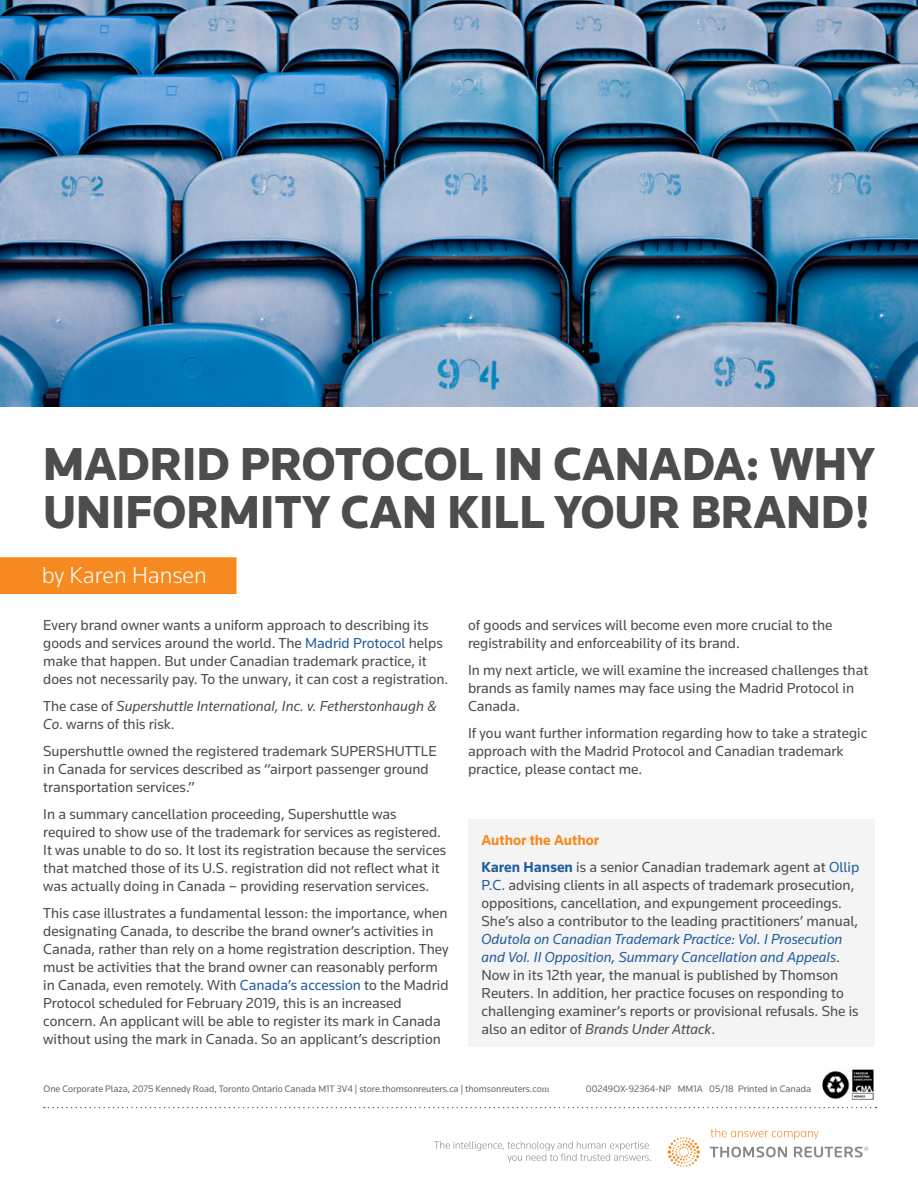
<style>
.page{position:relative;width:918px;height:1188px;background:#fff}
.page>*{position:absolute;margin:0;border:0;box-sizing:border-box;transform-origin:0 0}
.COVER__Heading____20{font:900 48px/48px "Knowledge";color:#4d4d4f}
.BODY__Body_Copy___20{font:300 24px "Knowledge";color:#fff}
.BODY__Body_Copy___20-2{font:15px/18px "Knowledge";color:#4d4d4f}
.BODY__Body_Copy___20-3{font:italic 15px/18px "Knowledge";color:#4d4d4f}
.BODY__Body_Copy___20-4{font:700 15px "Knowledge";color:#f6891f}
.t1{font:9.75px "Knowledge";color:#656669}
.s1{color:#215e9e}
.s2{font-style:normal}
.s3{font-weight:700;color:#215e9e}
.s4{font-style:italic;color:#215e9e}
.s5{font-style:italic}
.s6{font-family:"Times"}
</style>
<div class="page">
<div style="left:0;top:557px;width:237px;height:37px;background:#f6891f"></div>
<img style="left:0;top:0;width:918px;height:406px">
<svg style="left:44px;top:1107px;width:832px;height:1px"></svg>
<img style="left:822px;top:1070px;width:52px;height:30px">
<svg style="left:434px;top:1129px;width:435px;height:38px"></svg>
<div style="left:468px;top:819px;width:407px;height:228px;background:#f4f4f5"></div>
<h1 class="COVER__Heading____20" style="left:43px;top:439px;width:833px">MADRID PROTOCOL IN CANADA: WHY<br>UNIFORMITY CAN KILL YOUR BRAND!</h1>
<p class="BODY__Body_Copy___20" style="left:42px;top:560px;width:167px">by Karen Hansen</p>
<p class="BODY__Body_Copy___20-2" style="left:43px;top:616px;width:407px">Every brand owner wants a uniform approach to describing its goods and services around the world. The <span class="s1">Madrid Protocol</span> helps make that happen. But under Canadian trademark practice, it does not necessarily pay. To the unwary, it can cost a registration.</p>
<p class="BODY__Body_Copy___20-3" style="left:43px;top:697px;width:395px"><span class="s2">The case of</span> Supershuttle International, Inc. v. Fetherstonhaugh &amp;<br>Co<span class="s2">. warns of this risk.</span></p>
<p class="BODY__Body_Copy___20-2" style="left:43px;top:742px;width:395px">Supershuttle owned the registered trademark SUPERSHUTTLE in Canada for services described as “airport passenger ground transportation services.”</p>
<p class="BODY__Body_Copy___20-2" style="left:43px;top:805px;width:404px">In a summary cancellation proceeding, Supershuttle was required to show use of the trademark for services as registered.<br>It was unable to do so. It lost its registration because the services that matched those of its U.S. registration did not reflect what it was actually doing in Canada – providing reservation services.</p>
<p class="BODY__Body_Copy___20-2" style="left:43px;top:904px;width:407px">This case illustrates a fundamental lesson: the importance, when designating Canada, to describe the brand owner’s activities in Canada, rather than rely on a home registration description. They must be activities that the brand owner can reasonably perform in Canada, even remotely. With <span class="s1">Canada’s accession</span> to the Madrid Protocol scheduled for February 2019, this is an increased concern. An applicant will be able to register its mark in Canada without using the mark in Canada. So an applicant’s description</p>
<p class="BODY__Body_Copy___20-2" style="left:468px;top:616px;width:366px">of goods and services will become even more crucial to the registrability and enforceability of its brand.</p>
<p class="BODY__Body_Copy___20-2" style="left:468px;top:661px;width:402px">In my next article, we will examine the increased challenges that brands as family names may face using the Madrid Protocol in<br>Canada.</p>
<p class="BODY__Body_Copy___20-2" style="left:468px;top:724px;width:401px">If you want further information regarding how to take a strategic approach with the Madrid Protocol and Canadian trademark practice, please contact me.</p>
<p class="BODY__Body_Copy___20-4" style="left:482px;top:830px;width:119px">Author the Author</p>
<p class="BODY__Body_Copy___20-2" style="left:482px;top:857px;width:379px"><span class="s3">Karen Hansen</span> is a senior Canadian trademark agent at <span class="s1">Ollip P.C.</span> advising clients in all aspects of trademark prosecution, oppositions, cancellation, and expungement proceedings.<br>She’s also a contributor to the leading practitioners’ manual, <span class="s4">Odutola on Canadian Trademark Practice: Vol. I Prosecution and Vol. II Opposition, Summary Cancellation and Appeals</span>.<br>Now in its 12th year, the manual is published by Thomson Reuters. In addition, her practice focuses on responding to challenging examiner’s reports or provisional refusals. She is also an editor of <span class="s5">Brands Under Attack</span>.</p>
<p class="t1" style="left:44px;top:1083px;width:507px">One Corporate Plaza, 2075 Kennedy Road, Toronto Ontario Canada M1T 3V4 | store.thomsonreuters.ca | thomsonreuters.co<span class="s6">m</span></p>
<p class="t1" style="left:586px;top:1083px;width:227px">00249OX-92364-NP MM1A 05/18 Printed in Canada</p>
</div>
